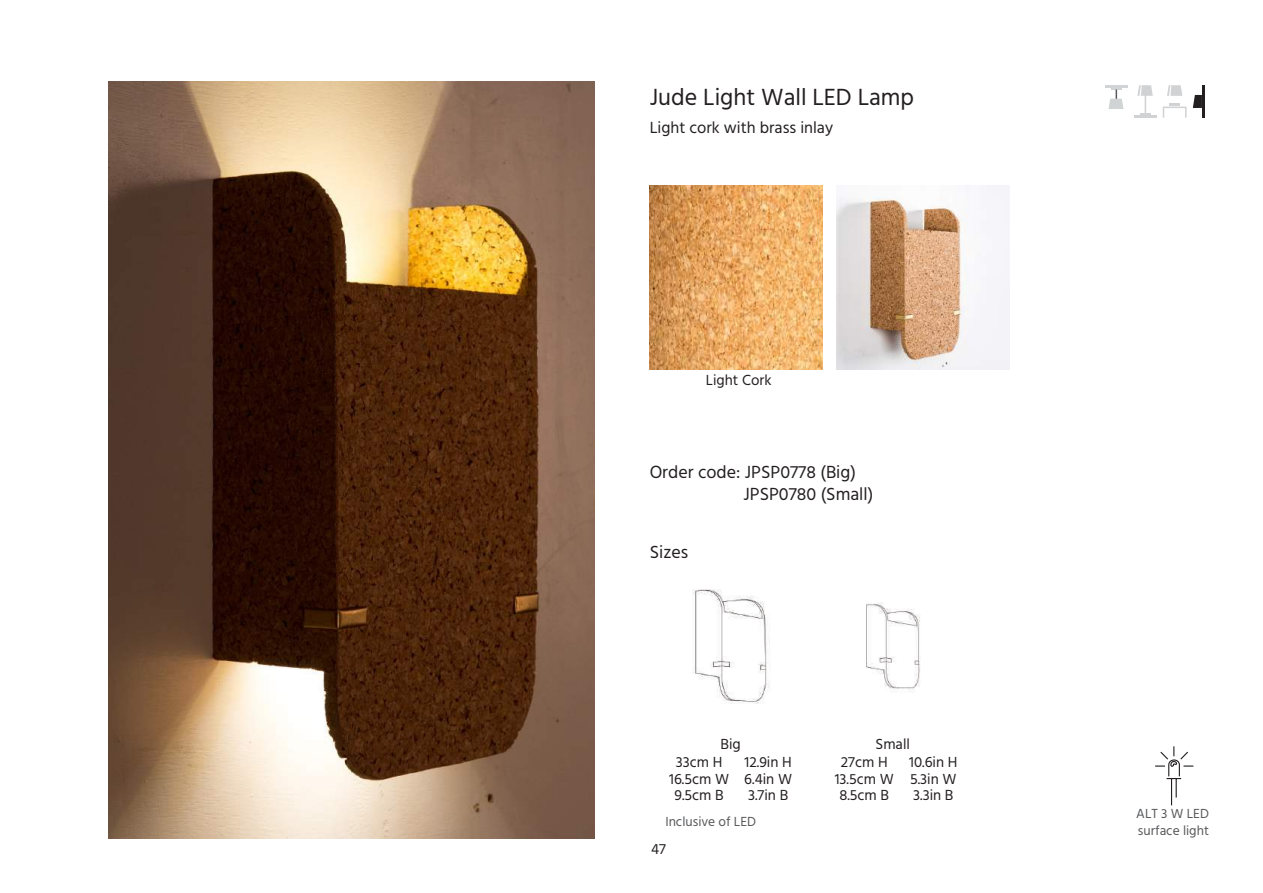
<style>
.page{position:relative;width:1263px;height:893px;background:#fff}
.page>*{position:absolute;margin:0;border:0;box-sizing:border-box;transform-origin:0 0}
.t1{font:24px "Hind";color:#231f20}
.t2{font:18px/21.6px "Hind";color:#231f20}
.t3{font:16.5px "Hind";color:#231f20}
.t4{font:15px/16.5px "Hind";color:#231f20;text-align:center}
.t5{font:13.5px/16.2px "Hind";color:#57585a;text-align:right}
</style>
<div class="page">
<svg style="left:1169px;top:104px;width:11px;height:2px"></svg>
<svg style="left:1167px;top:85px;width:15px;height:11px"></svg>
<div style="left:1163px;top:107px;width:23px;height:11px;border:2px solid #d1d2d4"></div>
<svg style="left:1193px;top:95px;width:9px;height:13px"></svg>
<hr style="left:1202px;top:85px;width:2px;height:33px;background:#231f20">
<svg style="left:1137px;top:85px;width:16px;height:30px"></svg>
<hr style="left:1134px;top:116px;width:22px;height:2px;background:#d1d2d4">
<svg style="left:1108px;top:88px;width:15px;height:21px"></svg>
<hr style="left:1105px;top:85px;width:22px;height:2px;background:#d1d4d4">
<img style="left:108px;top:81px;width:486px;height:758px">
<img style="left:692px;top:589px;width:229px;height:115px">
<svg style="left:1155px;top:746px;width:39px;height:60px"></svg>
<img style="left:836px;top:186px;width:173px;height:183px">
<img style="left:650px;top:186px;width:172px;height:183px">
<h1 class="t1" style="left:650px;top:81px;width:266px">Jude Light Wall LED Lamp</h1>
<p class="t3" style="left:650px;top:117px;width:185px">Light cork with brass inlay</p>
<p class="t4" style="left:706px;top:372px;width:67px">Light Cork</p>
<p class="t2" style="left:743px;top:463px;width:131px;text-indent:-94px">Order code: JPSP0778 (Big)<br>JPSP0780 (Small)</p>
<p class="t2" style="left:650px;top:542px;width:40px">Sizes</p>
<p class="t4" style="left:720px;top:737px;width:22px">Big</p>
<p class="t4" style="left:875px;top:737px;width:36px">Small</p>
<p class="t4" style="left:744px;top:755px;width:49px;text-align:justify">12.9in H 6.4in W 3.7in B</p>
<p class="t4" style="left:909px;top:755px;width:50px;text-align:justify">10.6in H 5.3in W 3.3in B</p>
<p class="t4" style="left:669px;top:755px;width:61px">33cm H<br>16.5cm W<br>9.5cm B</p>
<p class="t4" style="left:835px;top:755px;width:61px">27cm H<br>13.5cm W<br>8.5cm B</p>
<p class="t5" style="left:665px;top:814px;width:92px">Inclusive of LED</p>
<p class="t4" style="left:651px;top:841px;width:16px">47</p>
<p class="t5" style="left:1138px;top:806px;width:73px">LED 5-8 W<br>Warm white</p>
<p class="t5" style="left:1136px;top:806px;width:74px;text-align:left">ALT 3 W LED surface light</p>
</div>
